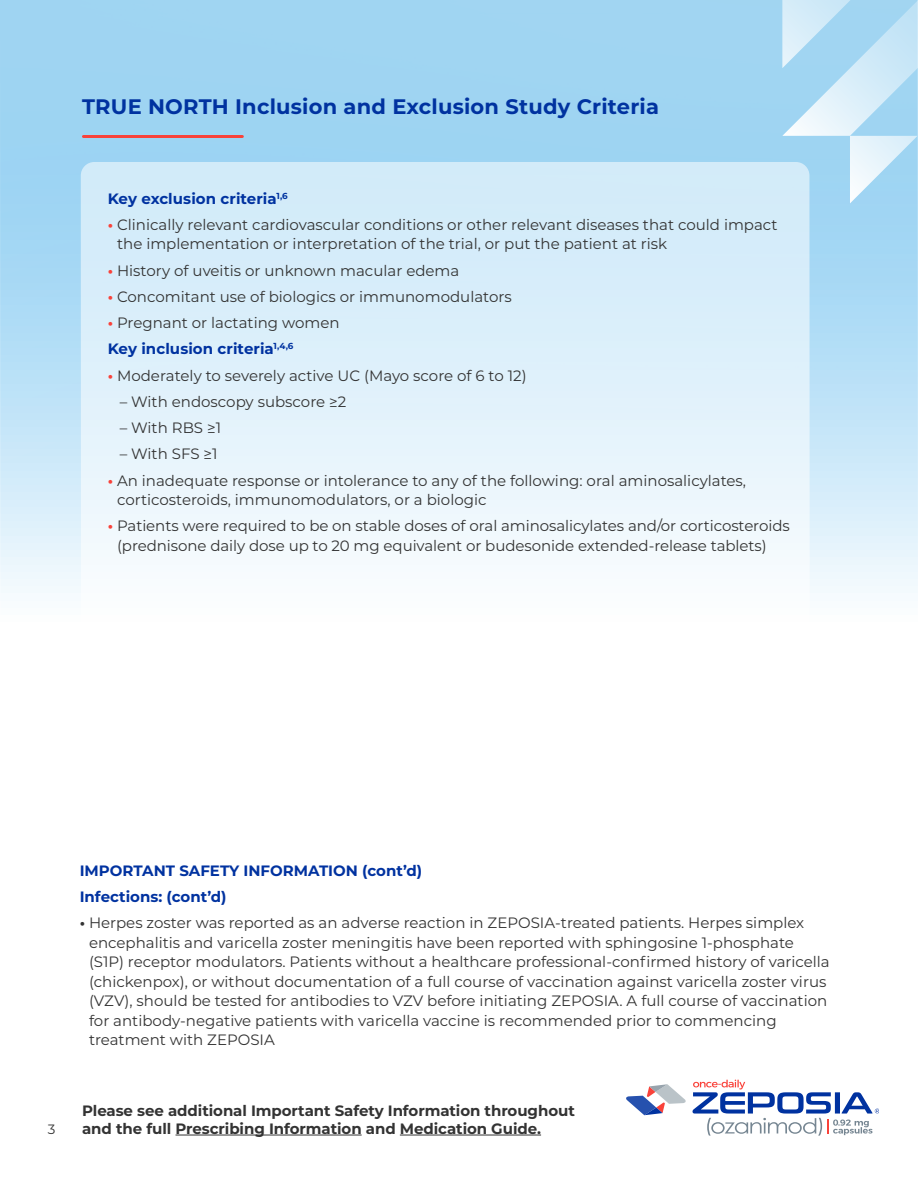
<style>
.page{position:relative;width:918px;height:1188px;background:#fff}
.page>*{position:absolute;margin:0;border:0;box-sizing:border-box;transform-origin:0 0}
.t1{font:700 21px "Montserrat";letter-spacing:.01em;color:#0032a0}
.t2{font:15px/19.5px "Montserrat";color:#333}
.t3{font:700 15px "Montserrat";letter-spacing:-.005em;color:#333}
.t4{font:700 15px "Montserrat";color:#0032a0}
.t5{font:13.5px "Montserrat";color:#333}
.s1{font-weight:700;color:#f9423a}
.s2{font-weight:700}
</style>
<div class="page">
<img style="left:0;top:0;width:918px;height:593px">
<svg style="left:782px;top:0;width:136px;height:203px;background:#b9dff5"></svg>
<hr style="left:176px;top:1135px;width:186px;height:1px;background:#333">
<hr style="left:400px;top:1135px;width:141px;height:1px;background:#333">
<svg style="left:626px;top:1084px;width:60px;height:31px"></svg>
<svg style="left:693px;top:1080px;width:186px;height:56px"></svg>
<div style="left:81px;top:162px;width:729px;height:657px;background:linear-gradient(to bottom,#cfe9f9,#fff);border-radius:14px"></div>
<hr style="left:83px;top:135px;width:159px;height:3px;background:#f9423a">
<p class="t1" style="left:82px;top:91px;width:579px">TRUE NORTH Inclusion and Exclusion Study Criteria</p>
<p class="t4" style="left:108px;top:187px;width:182px">Key exclusion criteria<sup>1,6</sup></p>
<p class="t2" style="left:117px;top:214px;width:662px;text-indent:-9px"><span class="s1">•</span> Clinically relevant cardiovascular conditions or other relevant diseases that could impact the implementation or interpretation of the trial, or put the patient at risk</p>
<p class="t2" style="left:108px;top:260px;width:353px"><span class="s1">•</span> History of uveitis or unknown macular edema</p>
<p class="t2" style="left:108px;top:286px;width:405px"><span class="s1">•</span> Concomitant use of biologics or immunomodulators</p>
<p class="t2" style="left:108px;top:312px;width:233px"><span class="s1">•</span> Pregnant or lactating women</p>
<p class="t4" style="left:108px;top:338px;width:187px">Key inclusion criteria<sup>1,4,6</sup></p>
<p class="t2" style="left:108px;top:365px;width:420px"><span class="s1">•</span> Moderately to severely active UC (Mayo score of 6 to 12)</p>
<p class="t2" style="left:120px;top:391px;width:228px">– With endoscopy subscore ≥2</p>
<p class="t2" style="left:120px;top:417px;width:103px">– With RBS ≥1</p>
<p class="t2" style="left:120px;top:444px;width:99px">– With SFS ≥1</p>
<p class="t2" style="left:117px;top:470px;width:630px;text-indent:-9px"><span class="s1">•</span> An inadequate response or intolerance to any of the following: oral aminosalicylates, corticosteroids, immunomodulators, or a biologic</p>
<p class="t2" style="left:117px;top:516px;width:674px;text-indent:-9px"><span class="s1">•</span> Patients were required to be on stable doses of oral aminosalicylates and/or corticosteroids (prednisone daily dose up to 20 mg equivalent or budesonide extended-release tablets)</p>
<p class="t4" style="left:80px;top:859px;width:344px">IMPORTANT SAFETY INFORMATION (cont’d)</p>
<p class="t4" style="left:80px;top:886px;width:148px">Infections: (cont’d)</p>
<p class="t2" style="left:89px;top:913px;width:742px;text-indent:-9px"><span class="s2">•</span> Herpes zoster was reported as an adverse reaction in ZEPOSIA-treated patients. Herpes simplex encephalitis and varicella zoster meningitis have been reported with sphingosine 1-phosphate (S1P) receptor modulators. Patients without a healthcare professional-confirmed history of varicella (chickenpox), or without documentation of a full course of vaccination against varicella zoster virus (VZV), should be tested for antibodies to VZV before initiating ZEPOSIA. A full course of vaccination for antibody-negative patients with varicella vaccine is recommended prior to commencing treatment with ZEPOSIA</p>
<p class="t3" style="left:82px;top:1099px;width:494px">Please see additional Important Safety Information throughout</p>
<p class="t5" style="left:48px;top:1120px;width:9px">3</p>
<p class="t3" style="left:82px;top:1117px;width:461px">and the full Prescribing Information and Medication Guide.</p>
</div>
